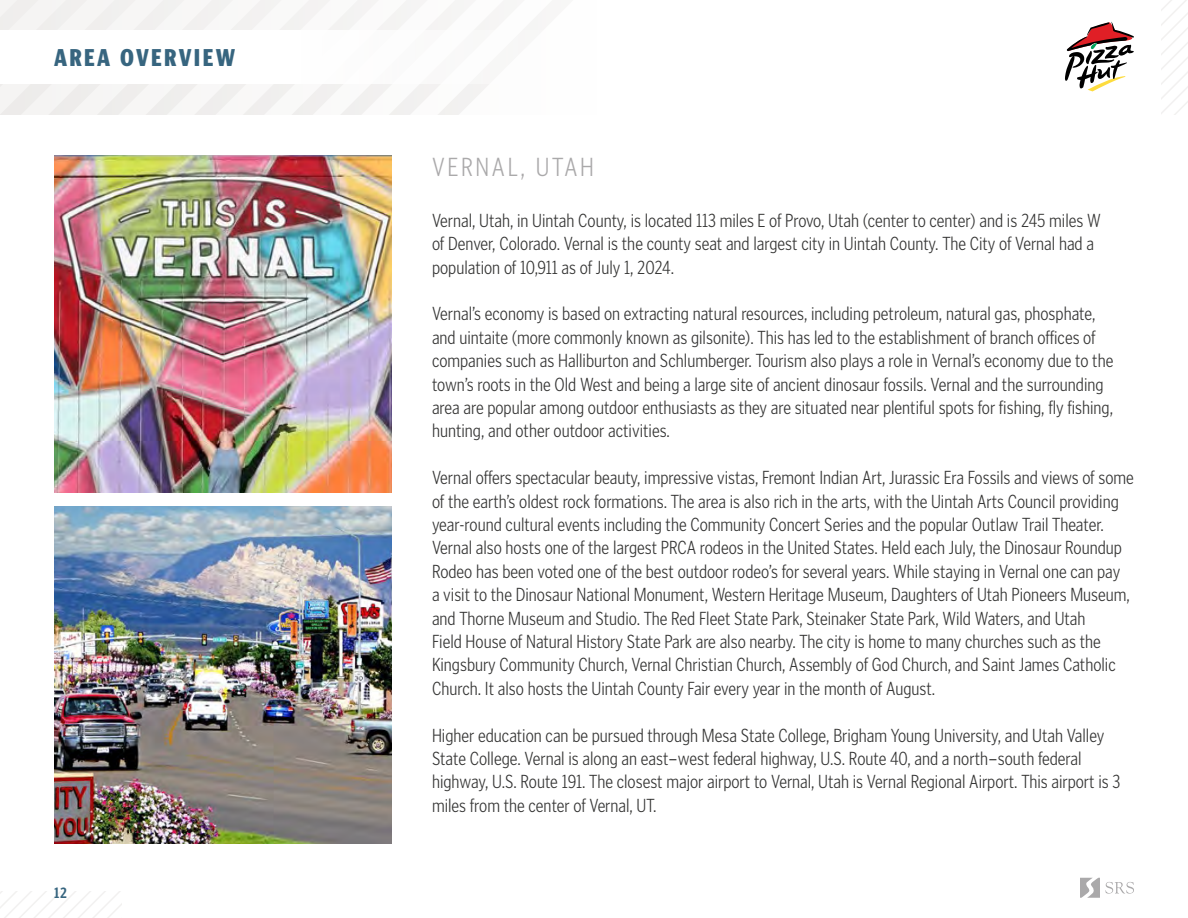
<style>
.page{position:relative;width:1188px;height:918px;background:#fff}
.page>*{position:absolute;margin:0;border:0;box-sizing:border-box;transform-origin:0 0}
.t1{font:300 27px "Poynter Gothic Text Cond";letter-spacing:.1em;color:#aaa9aa}
.t2{font:900 24px "Poynter Gothic Text Cond";letter-spacing:.1em;color:#37657f}
.t3{font:300 19.5px/23.4px "Poynter Gothic Text Cond";color:#343433}
.t4{font:700 15px "Poynter Gothic Text Cond";color:#37657f}
</style>
<div class="page">
<img style="left:54px;top:506px;width:338px;height:338px">
<img style="left:54px;top:155px;width:338px;height:338px">
<svg style="left:0;top:891px;width:122px;height:27px"></svg>
<svg style="left:1080px;top:878px;width:54px;height:20px"></svg>
<svg style="left:0;top:0;width:538px;height:115px"></svg>
<svg style="left:1161px;top:0;width:27px;height:115px"></svg>
<div style="left:0;top:30px;width:594px;height:54px;background:#fff"></div>
<svg style="left:1065px;top:22px;width:69px;height:69px"></svg>
<p class="t2" style="left:54px;top:44px;width:183px">AREA OVERVIEW</p>
<p class="t4" style="left:54px;top:884px;width:14px">12</p>
<h1 class="t1" style="left:432px;top:153px;width:164px">VERNAL, UTAH</h1>
<p class="t3" style="left:432px;top:208px;width:670px">Vernal, Utah, in Uintah County, is located 113 miles E of Provo, Utah (center to center) and is 245 miles W of Denver, Colorado. Vernal is the county seat and largest city in Uintah County. The City of Vernal had a population of 10,911 as of July 1, 2024.</p>
<p class="t3" style="left:432px;top:302px;width:683px">Vernal’s economy is based on extracting natural resources, including petroleum, natural gas, phosphate, and uintaite (more commonly known as gilsonite). This has led to the establishment of branch offices of companies such as Halliburton and Schlumberger. Tourism also plays a role in Vernal’s economy due to the town’s roots in the Old West and being a large site of ancient dinosaur fossils. Vernal and the surrounding area are popular among outdoor enthusiasts as they are situated near plentiful spots for fishing, fly fishing, hunting, and other outdoor activities.</p>
<p class="t3" style="left:432px;top:466px;width:703px">Vernal offers spectacular beauty, impressive vistas, Fremont Indian Art, Jurassic Era Fossils and views of some of the earth’s oldest rock formations. The area is also rich in the arts, with the Uintah Arts Council providing year-round cultural events including the Community Concert Series and the popular Outlaw Trail Theater.<br>Vernal also hosts one of the largest PRCA rodeos in the United States. Held each July, the Dinosaur Roundup Rodeo has been voted one of the best outdoor rodeo’s for several years. While staying in Vernal one can pay<br>a visit to the Dinosaur National Monument, Western Heritage Museum, Daughters of Utah Pioneers Museum, and Thorne Museum and Studio. The Red Fleet State Park, Steinaker State Park, Wild Waters, and Utah<br>Field House of Natural History State Park are also nearby. The city is home to many churches such as the Kingsbury Community Church, Vernal Christian Church, Assembly of God Church, and Saint James Catholic Church. It also hosts the Uintah County Fair every year in the month of August.</p>
<p class="t3" style="left:432px;top:723px;width:690px">Higher education can be pursued through Mesa State College, Brigham Young University, and Utah Valley State College. Vernal is along an east–west federal highway, U.S. Route 40, and a north–south federal highway, U.S. Route 191. The closest major airport to Vernal, Utah is Vernal Regional Airport. This airport is 3 miles from the center of Vernal, UT.</p>
</div>
